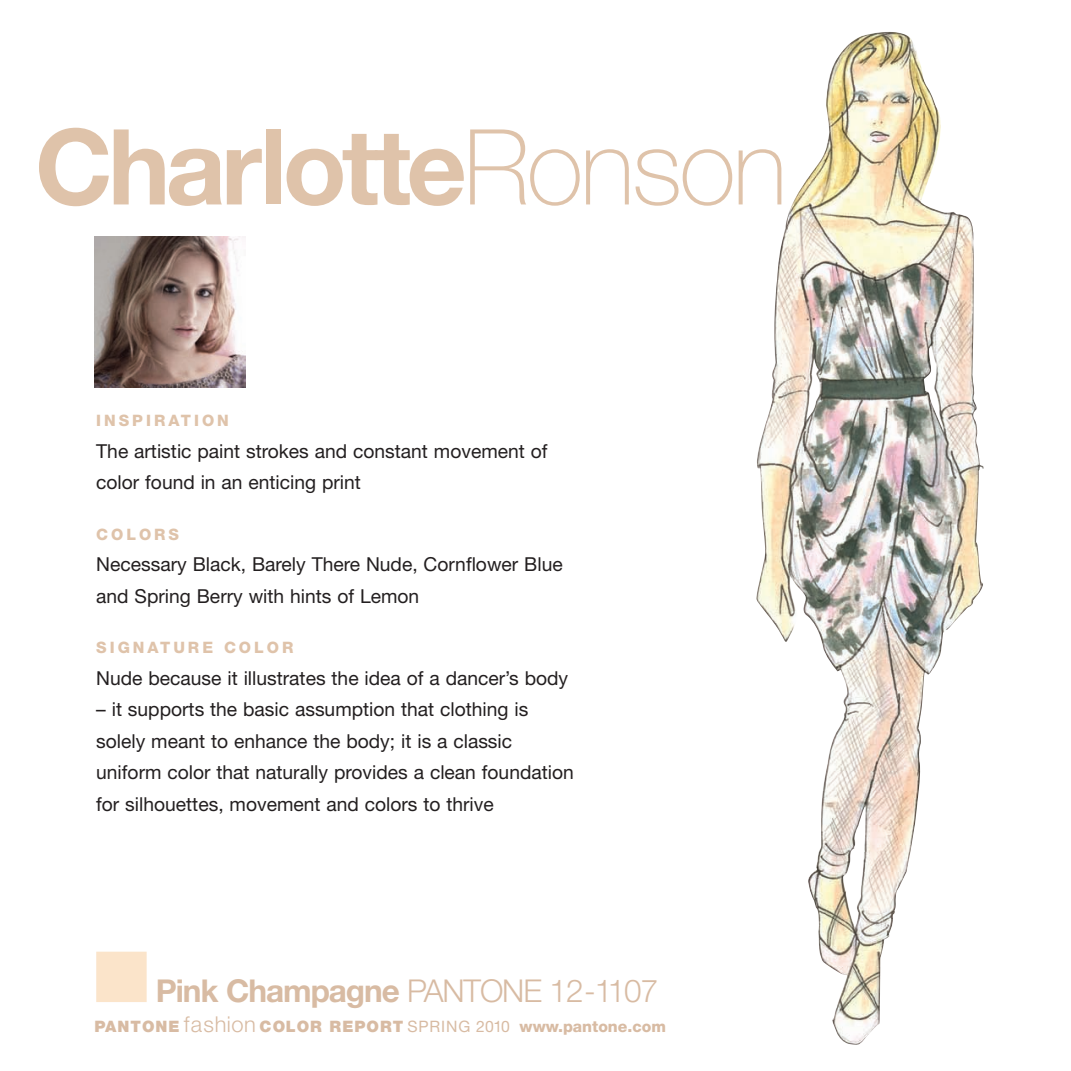
<style>
.page{position:relative;width:1071px;height:1071px;background:#fff}
.page>*{position:absolute;margin:0;border:0;box-sizing:border-box;transform-origin:0 0}
.t1{font:700 105px "Helvetica Neue";letter-spacing:-.045em;color:#dfc3aa}
.t2{font:300 31.5px "Helvetica Neue";letter-spacing:-.035em;color:#d8bba3}
.t3{font:19.25px/31.5px "Helvetica Neue";color:#231f20}
.t4{font:900 15.75px "Helvetica Neue";letter-spacing:.065em;color:#d8bba3}
.t5{font:800 15.75px "Helvetica Neue";letter-spacing:.19em;color:#dfc3aa}
.s1{font-weight:100}
.s2{font-weight:700}
.s3{font-weight:300;font-size:21.88px}
.s4{font-weight:400}
.s5{font-weight:800}
</style>
<div class="page">
<img style="left:756px;top:32px;width:228px;height:1013px">
<img style="left:94px;top:236px;width:152px;height:151px">
<div style="left:97px;top:953px;width:49px;height:48px;background:#fbe4ca"></div>
<div style="left:96px;top:952px;width:51px;height:50px;border:2px solid #fbe4ca"></div>
<h1 class="t1" style="left:35px;top:129px;width:754px">Charlotte<span class="s1">Ronson</span></h1>
<p class="t5" style="left:96px;top:415px;width:134px">INSPIRATION</p>
<p class="t3" style="left:96px;top:437px;width:453px">The artistic paint strokes and constant movement of color found in an enticing print</p>
<p class="t5" style="left:96px;top:528px;width:84px">COLORS</p>
<p class="t3" style="left:96px;top:550px;width:468px">Necessary Black, Barely There Nude, Cornflower Blue and Spring Berry with hints of Lemon</p>
<p class="t5" style="left:96px;top:642px;width:199px">SIGNATURE COLOR</p>
<p class="t3" style="left:96px;top:664px;width:473px">Nude because it illustrates the idea of a dancer’s body</p>
<p class="t3" style="left:96px;top:695px;width:479px">– it supports the basic assumption that clothing is solely meant to enhance the body; it is a classic uniform color that naturally provides a clean foundation for silhouettes, movement and colors to thrive</p>
<h2 class="t2" style="left:156px;top:980px;width:504px"><span class="s2">Pink Champagne</span> PANTONE 12-1107</h2>
<p class="t4" style="left:94px;top:1021px;width:573px">PANTONE <span class="s3">fashion</span> COLOR REPORT <span class="s4">SPRING 2010</span> <span class="s5">www.pantone.com</span></p>
</div>
